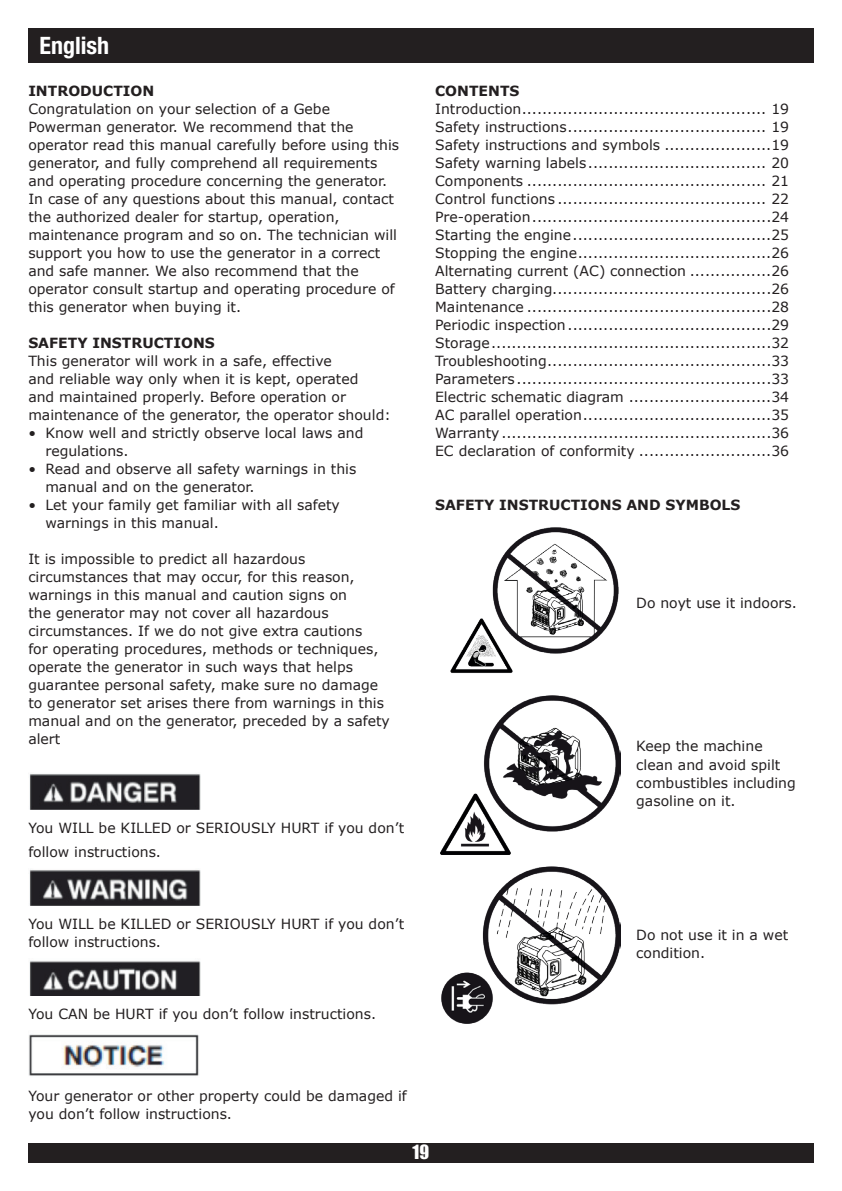
<style>
.page{position:relative;width:842px;height:1191px;background:#fff}
.page>*{position:absolute;margin:0;border:0;box-sizing:border-box;transform-origin:0 0}
.t1{font:700 condensed 24px "Helvetica Neue LT Std";color:#fff}
.t2{font:18px "Impact";color:#fff}
.t3{font:14px/18px "Verdana";color:#231f20}
.t4{font:700 14px "Verdana";color:#231f20}
</style>
<div class="page">
<div style="left:28px;top:1142px;width:785px;height:20px;background:#231f20"></div>
<div style="left:28px;top:28px;width:786px;height:34px;background:#231f20"></div>
<img style="left:29px;top:773px;width:171px;height:36px">
<img style="left:29px;top:870px;width:171px;height:35px">
<img style="left:29px;top:961px;width:171px;height:34px">
<img style="left:29px;top:1034px;width:170px;height:42px">
<img style="left:450px;top:527px;width:169px;height:146px">
<img style="left:441px;top:695px;width:179px;height:160px">
<img style="left:441px;top:866px;width:179px;height:157px">
<h1 class="t1" style="left:40px;top:31px;width:71px">English</h1>
<p class="t4" style="left:28px;top:82px;width:127px">INTRODUCTION</p>
<p class="t3" style="left:28px;top:100px;width:372px">Congratulation on your selection of a Gebe Powerman generator. We recommend that the operator read this manual carefully before using this generator, and fully comprehend all requirements and operating procedure concerning the generator.<br>In case of any questions about this manual, contact the authorized dealer for startup, operation, maintenance program and so on. The technician will support you how to use the generator in a correct and safe manner. We also recommend that the operator consult startup and operating procedure of this generator when buying it.</p>
<p class="t4" style="left:28px;top:334px;width:188px">SAFETY INSTRUCTIONS</p>
<p class="t3" style="left:28px;top:352px;width:364px">This generator will work in a safe, effective<br>and reliable way only when it is kept, operated<br>and maintained properly. Before operation or maintenance of the generator, the operator should:</p>
<p class="t3" style="left:45px;top:424px;width:320px;text-indent:-17px">• Know well and strictly observe local laws and regulations.</p>
<p class="t3" style="left:45px;top:460px;width:312px;text-indent:-17px">• Read and observe all safety warnings in this manual and on the generator.</p>
<p class="t3" style="left:45px;top:496px;width:296px;text-indent:-17px">• Let your family get familiar with all safety warnings in this manual.</p>
<p class="t3" style="left:28px;top:550px;width:363px">It is impossible to predict all hazardous circumstances that may occur, for this reason, warnings in this manual and caution signs on<br>the generator may not cover all hazardous circumstances. If we do not give extra cautions<br>for operating procedures, methods or techniques, operate the generator in such ways that helps guarantee personal safety, make sure no damage to generator set arises there from warnings in this manual and on the generator, preceded by a safety alert</p>
<p class="t3" style="left:28px;top:816px;width:377px;line-height:23.6px">You WILL be KILLED or SERIOUSLY HURT if you don’t follow instructions.</p>
<p class="t3" style="left:28px;top:915px;width:377px">You WILL be KILLED or SERIOUSLY HURT if you don’t follow instructions.</p>
<p class="t3" style="left:28px;top:1005px;width:349px">You CAN be HURT if you don’t follow instructions.</p>
<p class="t3" style="left:28px;top:1087px;width:380px">Your generator or other property could be damaged if you don’t follow instructions.</p>
<p class="t4" style="left:435px;top:82px;width:86px">CONTENTS</p>
<p class="t3" style="left:435px;top:100px;width:356px;text-align:justify">Introduction................................................ 19<br>Safety instructions....................................... 19<br>Safety instructions and symbols .....................19<br>Safety warning labels................................... 20<br>Components ............................................... 21<br>Control functions ......................................... 22<br>Pre-operation...............................................24<br>Starting the engine.......................................25<br>Stopping the engine......................................26<br>Alternating current (AC) connection ................26<br>Battery charging...........................................26<br>Maintenance ................................................28<br>Periodic inspection........................................29<br>Storage.......................................................32<br>Troubleshooting............................................33<br>Parameters..................................................33<br>Electric schematic diagram ............................34<br>AC parallel operation.....................................35<br>Warranty.....................................................36<br>EC declaration of conformity ..........................36</p>
<p class="t4" style="left:435px;top:496px;width:307px">SAFETY INSTRUCTIONS AND SYMBOLS</p>
<p class="t3" style="left:636px;top:594px;width:162px">Do noyt use it indoors.</p>
<p class="t3" style="left:636px;top:737px;width:161px">Keep the machine clean and avoid spilt combustibles including gasoline on it.</p>
<p class="t3" style="left:636px;top:925px;width:154px">Do not use it in a wet condition.</p>
<p class="t2" style="left:413px;top:1138px;width:18px">19</p>
</div>
